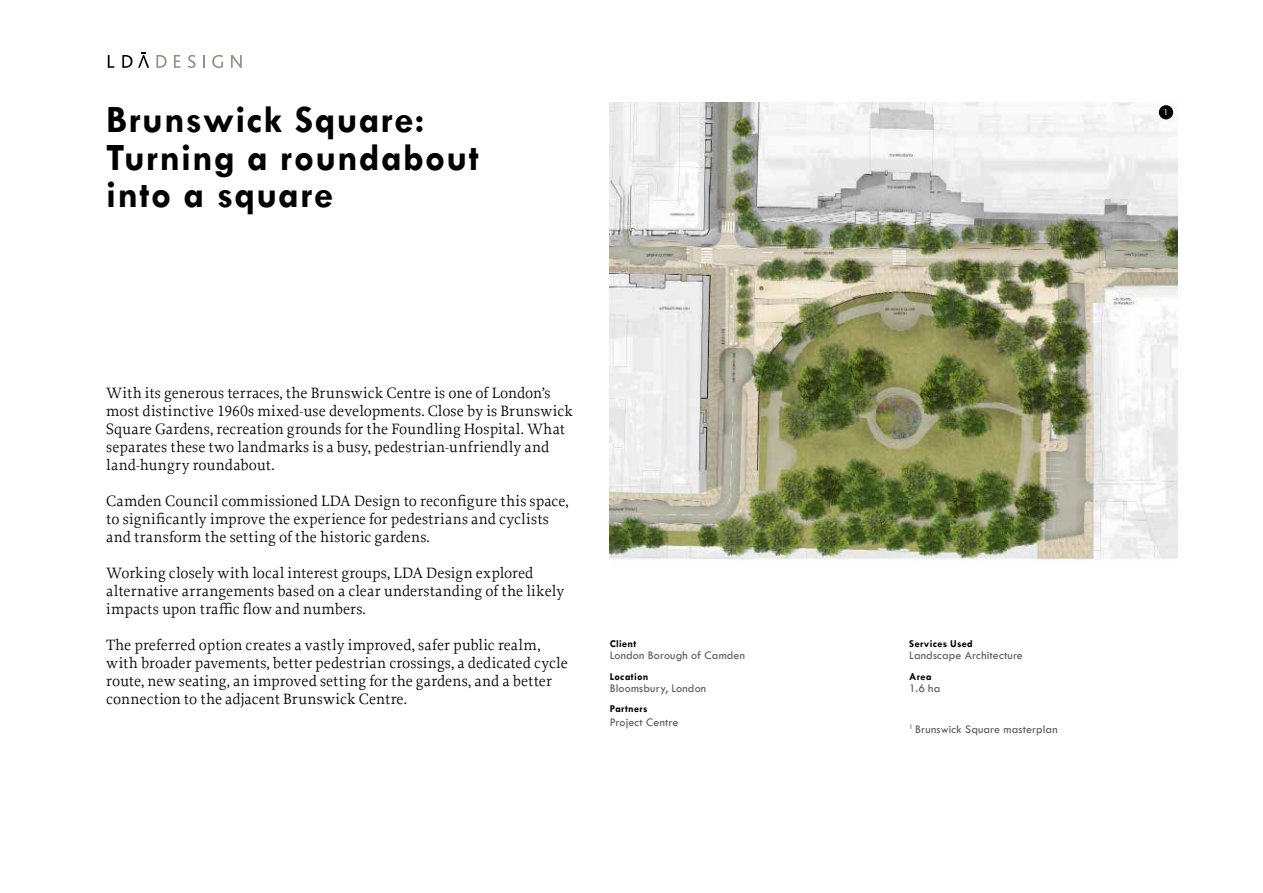
<style>
.page{position:relative;width:1263px;height:893px;background:#fff}
.page>*{position:absolute;margin:0;border:0;box-sizing:border-box;transform-origin:0 0}
.t1{font:700 39px/37.5px "Tw Cen";letter-spacing:.03em;color:#000}
.t2{font:15.75px/18px "Proforma";letter-spacing:.005em;color:#000}
.t3{font:12px "Tw Cen";letter-spacing:.015em;color:#575756}
.t4{font:700 10.5px "Tw Cen";letter-spacing:.035em;color:#000}
.t5{font:9px "Tw Cen";color:#fff}
</style>
<div class="page">
<svg style="left:108px;top:55px;width:6px;height:13px"></svg>
<svg style="left:122px;top:55px;width:10px;height:13px"></svg>
<svg style="left:156px;top:55px;width:11px;height:13px"></svg>
<svg style="left:174px;top:55px;width:6px;height:13px"></svg>
<svg style="left:188px;top:55px;width:8px;height:13px"></svg>
<svg style="left:203px;top:55px;width:2px;height:13px"></svg>
<svg style="left:212px;top:55px;width:11px;height:13px"></svg>
<svg style="left:231px;top:55px;width:11px;height:13px"></svg>
<svg style="left:138px;top:52px;width:11px;height:16px"></svg>
<img style="left:609px;top:102px;width:568px;height:459px">
<div style="left:1159px;top:105px;width:14px;height:14px;background:#000;border-radius:50%"></div>
<h1 class="t1" style="left:106px;top:100px;width:374px">Brunswick Square:<br>Turning a roundabout into a square</h1>
<p class="t2" style="left:106px;top:383px;width:468px">With its generous terraces, the Brunswick Centre is one of London’s most distinctive 1960s mixed-use developments. Close by is Brunswick Square Gardens, recreation grounds for the Foundling Hospital. What separates these two landmarks is a busy, pedestrian-unfriendly and land-hungry roundabout.</p>
<p class="t2" style="left:106px;top:491px;width:464px">Camden Council commissioned LDA Design to reconfigure this space, to significantly improve the experience for pedestrians and cyclists and transform the setting of the historic gardens.</p>
<p class="t2" style="left:106px;top:563px;width:459px">Working closely with local interest groups, LDA Design explored alternative arrangements based on a clear understanding of the likely impacts upon traffic flow and numbers.</p>
<p class="t2" style="left:106px;top:635px;width:463px">The preferred option creates a vastly improved, safer public realm, with broader pavements, better pedestrian crossings, a dedicated cycle route, new seating, an improved setting for the gardens, and a better connection to the adjacent Brunswick Centre.</p>
<p class="t4" style="left:610px;top:638px;width:28px">Client</p>
<p class="t3" style="left:610px;top:648px;width:137px">London Borough of Camden</p>
<p class="t4" style="left:610px;top:670px;width:40px">Location</p>
<p class="t3" style="left:610px;top:681px;width:98px">Bloomsbury, London</p>
<p class="t4" style="left:610px;top:703px;width:39px">Partners</p>
<p class="t3" style="left:610px;top:715px;width:70px">Project Centre</p>
<p class="t5" style="left:1163px;top:107px;width:6px">1</p>
<p class="t4" style="left:909px;top:638px;width:65px">Services Used</p>
<p class="t3" style="left:909px;top:648px;width:115px">Landscape Architecture</p>
<p class="t4" style="left:909px;top:670px;width:24px">Area</p>
<p class="t3" style="left:909px;top:681px;width:33px">1.6 ha</p>
<p class="t3" style="left:909px;top:722px;width:150px"><sup>1</sup> Brunswick Square masterplan</p>
</div>
